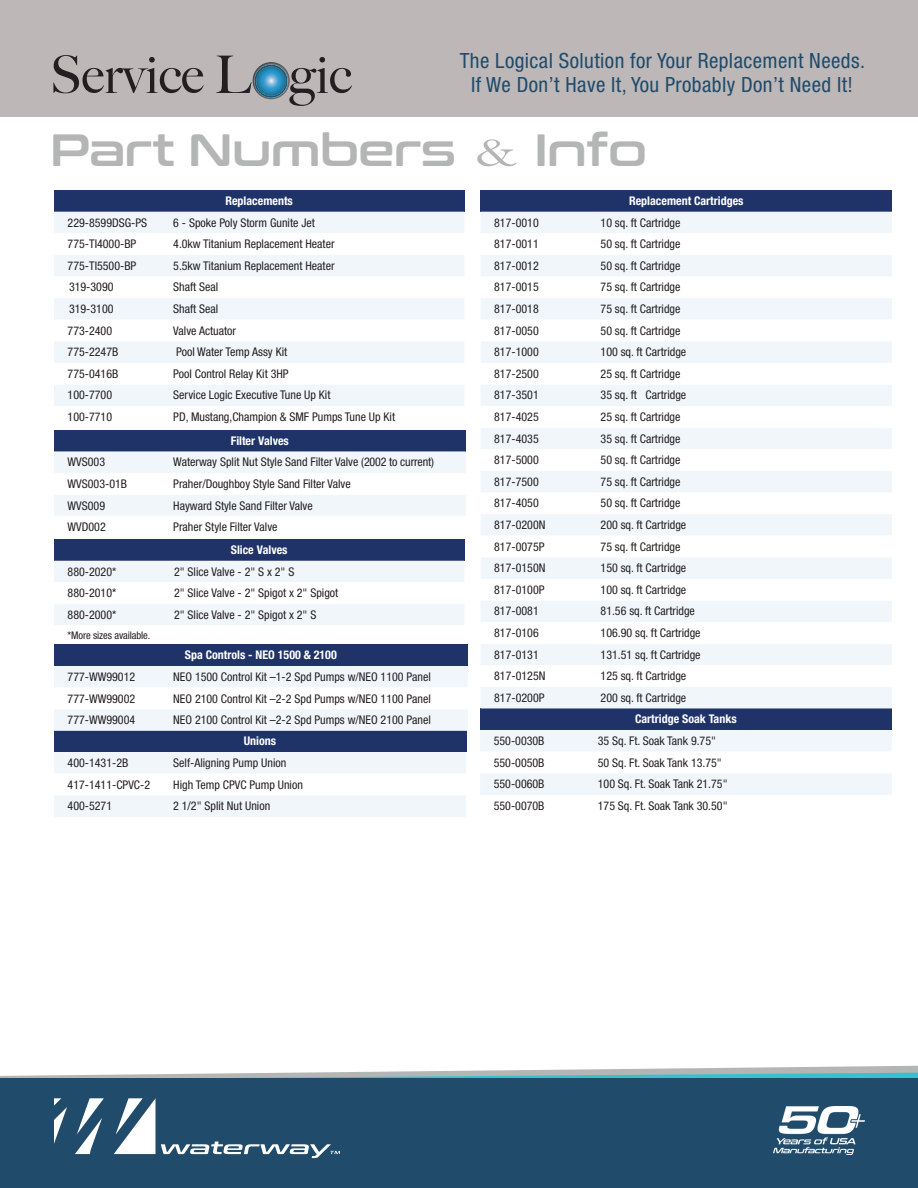
<style>
.page{position:relative;width:918px;height:1188px;background:#fff}
.page>*{position:absolute;margin:0;border:0;box-sizing:border-box;transform-origin:0 0}
.t1{font:500 55.65px "Big Caslon";color:#231f20}
.t2{font:500 51.9px "Big Caslon";color:#231f20}
.t3{font:45px "Conthrax Sb";letter-spacing:-.01em;color:#b4b5b5}
.t4{font:condensed 21px/24px "Helvetica Neue LT Pro";letter-spacing:.02em;color:#204b6b;text-align:center}
.t5{font:condensed 12px "Helvetica Neue LT Pro";color:#231f20}
.t6{font:700 condensed 12px "Helvetica Neue LT Pro";color:#fff}
.t7{font:condensed 10.5px "Helvetica Neue LT Pro";letter-spacing:-.01em;color:#231f20}
.s1{font-size:51.9px}
.s2{font-family:"Baskerville";font-size:40.5px}
</style>
<div class="page">
<svg style="left:275px;top:1066px;width:643px;height:7px"></svg>
<svg style="left:0;top:1073px;width:918px;height:5px;background:#88bfc4"></svg>
<div style="left:0;top:1078px;width:918px;height:110px;background:#204b6b"></div>
<svg style="left:75px;top:1098px;width:29px;height:56px"></svg>
<svg style="left:54px;top:1098px;width:13px;height:46px"></svg>
<svg style="left:114px;top:1098px;width:226px;height:60px"></svg>
<img style="left:773px;top:1107px;width:91px;height:47px">
<div style="left:0;top:0;width:918px;height:116px;background:#bdb8b7"></div>
<img style="left:252px;top:62px;width:38px;height:38px">
<div style="left:480px;top:708px;width:412px;height:22px;background:#1f3369"></div>
<svg style="left:480px;top:730px;width:411px;height:65px"></svg>
<div style="left:54px;top:539px;width:410px;height:22px;background:#1f3369"></div>
<svg style="left:54px;top:561px;width:410px;height:64px"></svg>
<div style="left:481px;top:190px;width:411px;height:22px;background:#1f3369"></div>
<div style="left:481px;top:212px;width:411px;height:496px;background:#f1f6fb"></div>
<svg style="left:481px;top:233px;width:411px;height:454px"></svg>
<div style="left:54px;top:430px;width:412px;height:21px;background:#1f3369"></div>
<svg style="left:54px;top:451px;width:412px;height:65px"></svg>
<div style="left:54px;top:730px;width:412px;height:22px;background:#1f3369"></div>
<svg style="left:54px;top:752px;width:412px;height:65px"></svg>
<div style="left:54px;top:190px;width:410px;height:22px;background:#1f3369"></div>
<div style="left:54px;top:212px;width:410px;height:21px;background:#f1f6fb"></div>
<svg style="left:54px;top:255px;width:410px;height:151px;fill:#f1f6fb"></svg>
<div style="left:54px;top:644px;width:414px;height:22px;background:#1f3369"></div>
<svg style="left:54px;top:666px;width:413px;height:65px"></svg>
<h1 class="t1" style="left:50px;top:33px;width:325px">Service L <span class="s1">gic</span>gic</h1>
<h3 class="t4" style="left:460px;top:48px;width:407px">The Logical Solution for Your Replacement Needs.<br>If We Don’t Have It, You Probably Don’t Need It!</h3>
<h2 class="t2" style="left:50px;top:32px;width:203px">Service L</h2>
<h3 class="t3" style="left:51px;top:115px;width:598px">Part Numbers <span class="s2">&amp;</span> Info</h3>
<p class="t6" style="left:225px;top:194px;width:69px">Replacements</p>
<p class="t5" style="left:68px;top:215px;width:81px">229-8599DSG-PS</p>
<p class="t5" style="left:173px;top:215px;width:143px">6 - Spoke Poly Storm Gunite Jet</p>
<p class="t5" style="left:68px;top:237px;width:70px">775-TI4000-BP</p>
<p class="t5" style="left:173px;top:237px;width:163px">4.0kw Titanium Replacement Heater</p>
<p class="t5" style="left:68px;top:259px;width:70px">775-TI5500-BP</p>
<p class="t5" style="left:173px;top:259px;width:163px">5.5kw Titanium Replacement Heater</p>
<p class="t5" style="left:69px;top:280px;width:46px">319-3090</p>
<p class="t5" style="left:173px;top:280px;width:47px">Shaft Seal</p>
<p class="t5" style="left:69px;top:302px;width:46px">319-3100</p>
<p class="t5" style="left:173px;top:302px;width:47px">Shaft Seal</p>
<p class="t5" style="left:68px;top:323px;width:46px">773-2400</p>
<p class="t5" style="left:173px;top:323px;width:64px">Valve Actuator</p>
<p class="t5" style="left:68px;top:345px;width:52px">775-2247B</p>
<p class="t5" style="left:176px;top:345px;width:113px">Pool Water Temp Assy Kit</p>
<p class="t5" style="left:68px;top:367px;width:52px">775-0416B</p>
<p class="t5" style="left:173px;top:367px;width:117px">Pool Control Relay Kit 3HP</p>
<p class="t5" style="left:68px;top:388px;width:46px">100-7700</p>
<p class="t5" style="left:173px;top:388px;width:159px">Service Logic Executive Tune Up Kit</p>
<p class="t5" style="left:68px;top:410px;width:46px">100-7710</p>
<p class="t5" style="left:173px;top:410px;width:223px">PD, Mustang,Champion &amp; SMF Pumps Tune Up Kit</p>
<p class="t6" style="left:231px;top:433px;width:60px">Filter Valves</p>
<p class="t5" style="left:68px;top:455px;width:39px">WVS003</p>
<p class="t5" style="left:173px;top:455px;width:262px">Waterway Split Nut Style Sand Filter Valve (2002 to current)</p>
<p class="t5" style="left:68px;top:477px;width:61px">WVS003-01B</p>
<p class="t5" style="left:173px;top:477px;width:179px">Praher/Doughboy Style Sand Filter Valve</p>
<p class="t5" style="left:68px;top:498px;width:39px">WVS009</p>
<p class="t5" style="left:173px;top:498px;width:141px">Hayward Style Sand Filter Valve</p>
<p class="t5" style="left:68px;top:520px;width:40px">WVD002</p>
<p class="t5" style="left:173px;top:520px;width:106px">Praher Style Filter Valve</p>
<p class="t6" style="left:231px;top:543px;width:58px">Slice Valves</p>
<p class="t5" style="left:68px;top:564px;width:50px">880-2020*</p>
<p class="t5" style="left:174px;top:564px;width:122px">2" Slice Valve - 2" S x 2" S</p>
<p class="t5" style="left:68px;top:586px;width:50px">880-2010*</p>
<p class="t5" style="left:174px;top:586px;width:166px">2" Slice Valve - 2" Spigot x 2" Spigot</p>
<p class="t5" style="left:68px;top:608px;width:50px">880-2000*</p>
<p class="t5" style="left:174px;top:608px;width:144px">2" Slice Valve - 2" Spigot x 2" S</p>
<p class="t7" style="left:68px;top:630px;width:84px">*More sizes available.</p>
<p class="t6" style="left:185px;top:648px;width:153px">Spa Controls - NEO 1500 &amp; 2100</p>
<p class="t5" style="left:68px;top:670px;width:69px">777-WW99012</p>
<p class="t5" style="left:173px;top:670px;width:259px">NEO 1500 Control Kit –1-2 Spd Pumps w/NEO 1100 Panel</p>
<p class="t5" style="left:68px;top:691px;width:69px">777-WW99002</p>
<p class="t5" style="left:173px;top:691px;width:259px">NEO 2100 Control Kit –2-2 Spd Pumps w/NEO 1100 Panel</p>
<p class="t5" style="left:68px;top:713px;width:69px">777-WW99004</p>
<p class="t5" style="left:173px;top:713px;width:259px">NEO 2100 Control Kit –2-2 Spd Pumps w/NEO 2100 Panel</p>
<p class="t6" style="left:244px;top:734px;width:34px">Unions</p>
<p class="t5" style="left:68px;top:756px;width:62px">400-1431-2B</p>
<p class="t5" style="left:173px;top:756px;width:115px">Self-Aligning Pump Union</p>
<p class="t5" style="left:68px;top:777px;width:84px">417-1411-CPVC-2</p>
<p class="t5" style="left:173px;top:777px;width:131px">High Temp CPVC Pump Union</p>
<p class="t5" style="left:68px;top:799px;width:46px">400-5271</p>
<p class="t5" style="left:173px;top:799px;width:99px">2 1/2" Split Nut Union</p>
<p class="t6" style="left:629px;top:194px;width:116px">Replacement Cartridges</p>
<p class="t5" style="left:494px;top:215px;width:46px">817-0010</p>
<p class="t5" style="left:601px;top:215px;width:81px">10 sq. ft Cartridge</p>
<p class="t5" style="left:494px;top:237px;width:46px">817-0011</p>
<p class="t5" style="left:601px;top:237px;width:81px">50 sq. ft Cartridge</p>
<p class="t5" style="left:494px;top:259px;width:46px">817-0012</p>
<p class="t5" style="left:601px;top:259px;width:81px">50 sq. ft Cartridge</p>
<p class="t5" style="left:494px;top:280px;width:46px">817-0015</p>
<p class="t5" style="left:601px;top:280px;width:81px">75 sq. ft Cartridge</p>
<p class="t5" style="left:494px;top:302px;width:46px">817-0018</p>
<p class="t5" style="left:601px;top:302px;width:81px">75 sq. ft Cartridge</p>
<p class="t5" style="left:494px;top:323px;width:46px">817-0050</p>
<p class="t5" style="left:601px;top:323px;width:81px">50 sq. ft Cartridge</p>
<p class="t5" style="left:494px;top:345px;width:46px">817-1000</p>
<p class="t5" style="left:601px;top:345px;width:87px">100 sq. ft Cartridge</p>
<p class="t5" style="left:494px;top:367px;width:46px">817-2500</p>
<p class="t5" style="left:601px;top:367px;width:81px">25 sq. ft Cartridge</p>
<p class="t5" style="left:494px;top:388px;width:46px">817-3501</p>
<p class="t5" style="left:601px;top:388px;width:87px">35 sq. ft Cartridge</p>
<p class="t5" style="left:494px;top:410px;width:46px">817-4025</p>
<p class="t5" style="left:601px;top:410px;width:81px">25 sq. ft Cartridge</p>
<p class="t5" style="left:494px;top:431px;width:46px">817-4035</p>
<p class="t5" style="left:601px;top:431px;width:81px">35 sq. ft Cartridge</p>
<p class="t5" style="left:494px;top:453px;width:46px">817-5000</p>
<p class="t5" style="left:601px;top:453px;width:81px">50 sq. ft Cartridge</p>
<p class="t5" style="left:494px;top:475px;width:46px">817-7500</p>
<p class="t5" style="left:601px;top:475px;width:81px">75 sq. ft Cartridge</p>
<p class="t5" style="left:494px;top:496px;width:46px">817-4050</p>
<p class="t5" style="left:601px;top:496px;width:81px">50 sq. ft Cartridge</p>
<p class="t5" style="left:494px;top:518px;width:53px">817-0200N</p>
<p class="t5" style="left:601px;top:518px;width:87px">200 sq. ft Cartridge</p>
<p class="t5" style="left:494px;top:539px;width:52px">817-0075P</p>
<p class="t5" style="left:601px;top:539px;width:81px">75 sq. ft Cartridge</p>
<p class="t5" style="left:494px;top:561px;width:53px">817-0150N</p>
<p class="t5" style="left:601px;top:561px;width:87px">150 sq. ft Cartridge</p>
<p class="t5" style="left:494px;top:583px;width:52px">817-0100P</p>
<p class="t5" style="left:601px;top:583px;width:87px">100 sq. ft Cartridge</p>
<p class="t5" style="left:494px;top:604px;width:46px">817-0081</p>
<p class="t5" style="left:601px;top:604px;width:96px">81.56 sq. ft Cartridge</p>
<p class="t5" style="left:494px;top:626px;width:46px">817-0106</p>
<p class="t5" style="left:601px;top:626px;width:102px">106.90 sq. ft Cartridge</p>
<p class="t5" style="left:494px;top:647px;width:46px">817-0131</p>
<p class="t5" style="left:601px;top:647px;width:102px">131.51 sq. ft Cartridge</p>
<p class="t5" style="left:494px;top:669px;width:53px">817-0125N</p>
<p class="t5" style="left:601px;top:669px;width:87px">125 sq. ft Cartridge</p>
<p class="t5" style="left:494px;top:691px;width:52px">817-0200P</p>
<p class="t5" style="left:601px;top:691px;width:87px">200 sq. ft Cartridge</p>
<p class="t6" style="left:635px;top:712px;width:103px">Cartridge Soak Tanks</p>
<p class="t5" style="left:494px;top:734px;width:52px">550-0030B</p>
<p class="t5" style="left:598px;top:734px;width:120px">35 Sq. Ft. Soak Tank 9.75"</p>
<p class="t5" style="left:494px;top:755px;width:52px">550-0050B</p>
<p class="t5" style="left:598px;top:755px;width:126px">50 Sq. Ft. Soak Tank 13.75"</p>
<p class="t5" style="left:494px;top:777px;width:52px">550-0060B</p>
<p class="t5" style="left:598px;top:777px;width:131px">100 Sq. Ft. Soak Tank 21.75"</p>
<p class="t5" style="left:494px;top:799px;width:52px">550-0070B</p>
<p class="t5" style="left:598px;top:799px;width:131px">175 Sq. Ft. Soak Tank 30.50"</p>
</div>
